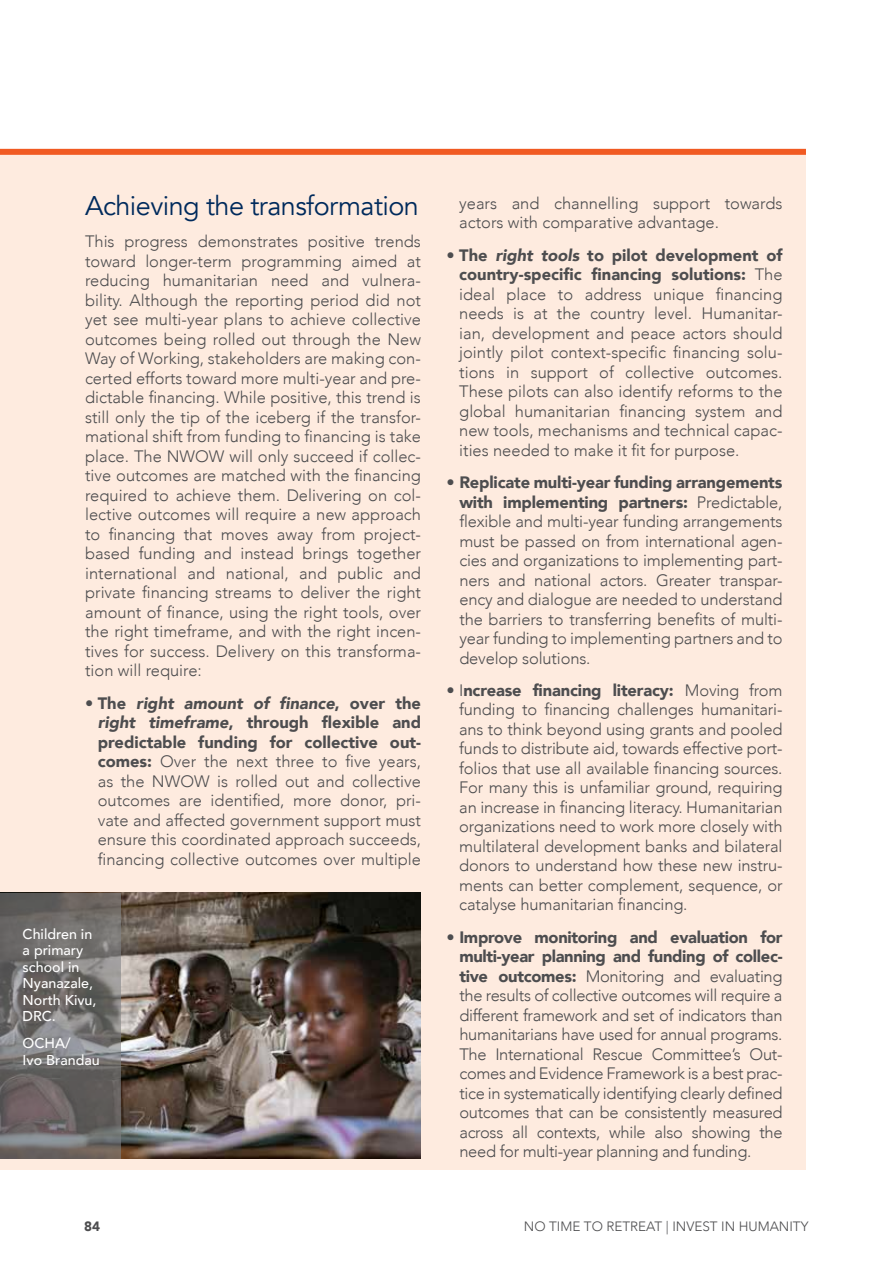
<style>
.page{position:relative;width:893px;height:1263px;background:#fff}
.page>*{position:absolute;margin:0;border:0;box-sizing:border-box;transform-origin:0 0}
.t1{font:27px "Avenir";letter-spacing:-.02em;color:#002a5c}
.t2{font:300 16.5px/19.5px "Avenir";color:#4d4d4f;text-align:justify}
.t3{font:500 14.25px/16.5px "Avenir";color:#fff}
.t4{font:300 13.5px "Avenir";color:#4d4d4f}
.t5{font:900 13.5px "Avenir";color:#4d4d4f}
.s1{font-weight:900}
.s2{font-weight:900;font-style:italic}
</style>
<div class="page">
<div style="left:0;top:149px;width:806px;height:1020px;background:#feebdf"></div>
<div style="left:0;top:149px;width:806px;height:6px;background:#f15a22"></div>
<img style="left:0;top:892px;width:421px;height:266px">
<svg style="left:0;top:893px;width:120px;height:265px;background:#706c6c"></svg>
<h1 class="t1" style="left:85px;top:189px;width:335px">Achieving the transformation</h1>
<p class="t2" style="left:85px;top:232px;width:338px">This progress demonstrates positive trends toward longer-term programming aimed at reducing humanitarian need and vulnera&shy;bility. Although the reporting period did not yet see multi-year plans to achieve collective outcomes being rolled out through the New Way of Working, stakeholders are making con&shy;certed efforts toward more multi-year and pre&shy;dictable financing. While positive, this trend is still only the tip of the iceberg if the transfor&shy;mational shift from funding to financing is take place. The NWOW will only succeed if collec&shy;tive outcomes are matched with the financing required to achieve them. Delivering on col&shy;lective outcomes will require a new approach to financing that moves away from project&shy;based funding and instead brings together international and national, and public and private financing streams to deliver the right amount of finance, using the right tools, over the right timeframe, and with the right incen&shy;tives for success. Delivery on this transforma&shy;tion will require:</p>
<p class="t2" style="left:98px;top:693px;width:325px;text-indent:-13px"><span class="s1">• The</span> <span class="s2">right amount of finance</span><span class="s1">, over the </span><span class="s2">right timeframe</span><span class="s1">, through flexible and predictable funding for collective out&shy;comes:</span> Over the next three to five years, as the NWOW is rolled out and collective outcomes are identified, more donor, pri&shy;vate and affected government support must ensure this coordinated approach succeeds, financing collective outcomes over multiple</p>
<p class="t3" style="left:23px;top:925px;width:75px">Children in a primary school in<br>Nyanazale,<br>North Kivu,<br>DRC.</p>
<p class="t3" style="left:23px;top:1034px;width:79px">OCHA/<br>Ivo Brandau</p>
<p class="t2" style="left:459px;top:194px;width:325px">years and channelling support towards actors with comparative advantage.</p>
<p class="t2" style="left:459px;top:245px;width:325px;text-indent:-13px"><span class="s1">• The</span> <span class="s2">right tools</span> <span class="s1">to pilot development of country-specific financing solutions:</span> The ideal place to address unique financing needs is at the country level. Humanitar&shy;ian, development and peace actors should jointly pilot context-specific financing solu&shy;tions in support of collective outcomes.<br>These pilots can also identify reforms to the global humanitarian financing system and new tools, mechanisms and technical capac&shy;ities needed to make it fit for purpose.</p>
<p class="t2" style="left:459px;top:473px;width:325px;text-indent:-13px"><span class="s1">• Replicate multi-year funding arrangements with implementing partners:</span> Predictable, flexible and multi-year funding arrangements must be passed on from international agen&shy;cies and organizations to implementing part&shy;ners and national actors. Greater transpar&shy;ency and dialogue are needed to understand the barriers to transferring benefits of multi&shy;year funding to implementing partners and to develop solutions.</p>
<p class="t2" style="left:459px;top:680px;width:325px;text-indent:-13px"><span class="s1">•</span> I<span class="s1">ncrease financing literacy:</span> Moving from funding to financing challenges humanitari&shy;ans to think beyond using grants and pooled funds to distribute aid, towards effective port&shy;folios that use all available financing sources.<br>For many this is unfamiliar ground, requiring an increase in financing literacy. Humanitarian organizations need to work more closely with multilateral development banks and bilateral donors to understand how these new instru&shy;ments can better complement, sequence, or catalyse humanitarian financing.</p>
<p class="t2" style="left:459px;top:927px;width:325px;text-indent:-13px"><span class="s1">• Improve monitoring and evaluation for multi-year planning and funding of collec&shy;tive outcomes:</span> Monitoring and evaluating the results of collective outcomes will require a different framework and set of indicators than humanitarians have used for annual programs.<br>The International Rescue Committee’s Out&shy;comes and Evidence Framework is a best prac&shy;tice in systematically identifying clearly defined outcomes that can be consistently measured across all contexts, while also showing the need for multi-year planning and funding.</p>
<p class="t5" style="left:84px;top:1215px;width:17px">84</p>
<p class="t4" style="left:524px;top:1218px;width:286px">No time to retreat | I NVEST I N HUMANITY</p>
</div>
